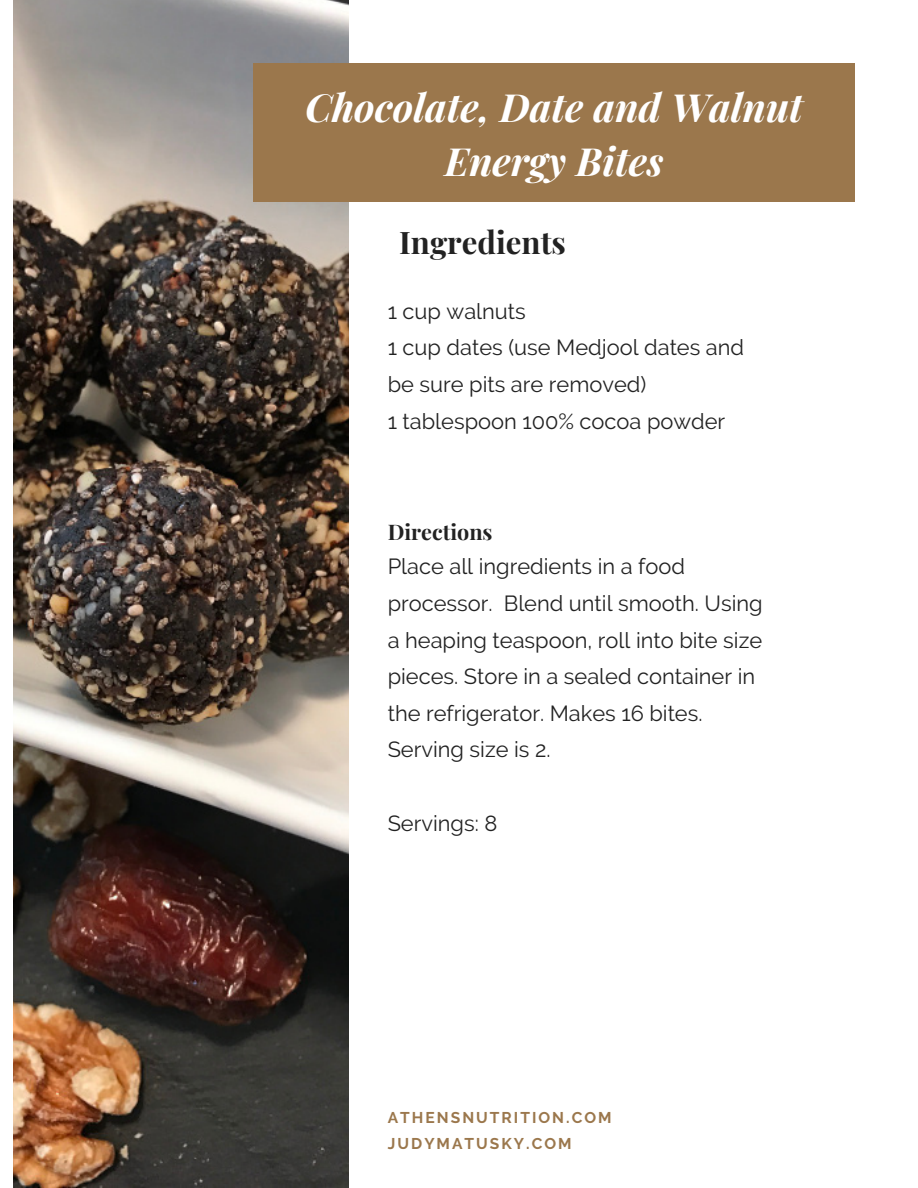
<style>
.page{position:relative;width:918px;height:1188px;background:#fff}
.page>*{position:absolute;margin:0;border:0;box-sizing:border-box;transform-origin:0 0}
.t1{font:italic 700 38.85px/53.8px "Playfair Display";color:#fff;text-align:center}
.t2{font:700 31.2px "Playfair Display";color:#222}
.t3{font:21.9px/36.6px "Raleway";color:#222}
.t4{font:700 21.6px "Playfair Display";color:#222}
.t5{font:700 15.6px "Raleway";letter-spacing:.13em;color:#9b774c}
</style>
<div class="page">
<img style="left:14px;top:0;width:334px;height:1188px">
<div style="left:253px;top:64px;width:602px;height:138px;background:#9b774c"></div>
<p class="t1" style="left:305px;top:79px;width:499px">Chocolate, Date and Walnut<br>Energy Bites</p>
<p class="t2" style="left:399px;top:220px;width:168px">Ingredients</p>
<p class="t3" style="left:388px;top:293px;width:140px">1 cup walnuts</p>
<p class="t3" style="left:388px;top:329px;width:358px">1 cup dates (use Medjool dates and be sure pits are removed)</p>
<p class="t3" style="left:388px;top:403px;width:339px">1 tablespoon 100% cocoa powder</p>
<p class="t4" style="left:388px;top:516px;width:106px">Directions</p>
<p class="t3" style="left:388px;top:548px;width:377px">Place all ingredients in a food processor. Blend until smooth. Using a heaping teaspoon, roll into bite size pieces. Store in a sealed container in the refrigerator. Makes 16 bites.<br>Serving size is 2.</p>
<p class="t3" style="left:388px;top:805px;width:111px">Servings: 8</p>
<p class="t5" style="left:388px;top:1109px;width:225px">ATHENSNUTRITION.COM</p>
<p class="t5" style="left:388px;top:1135px;width:185px">JUDYMATUSKY.COM</p>
</div>
